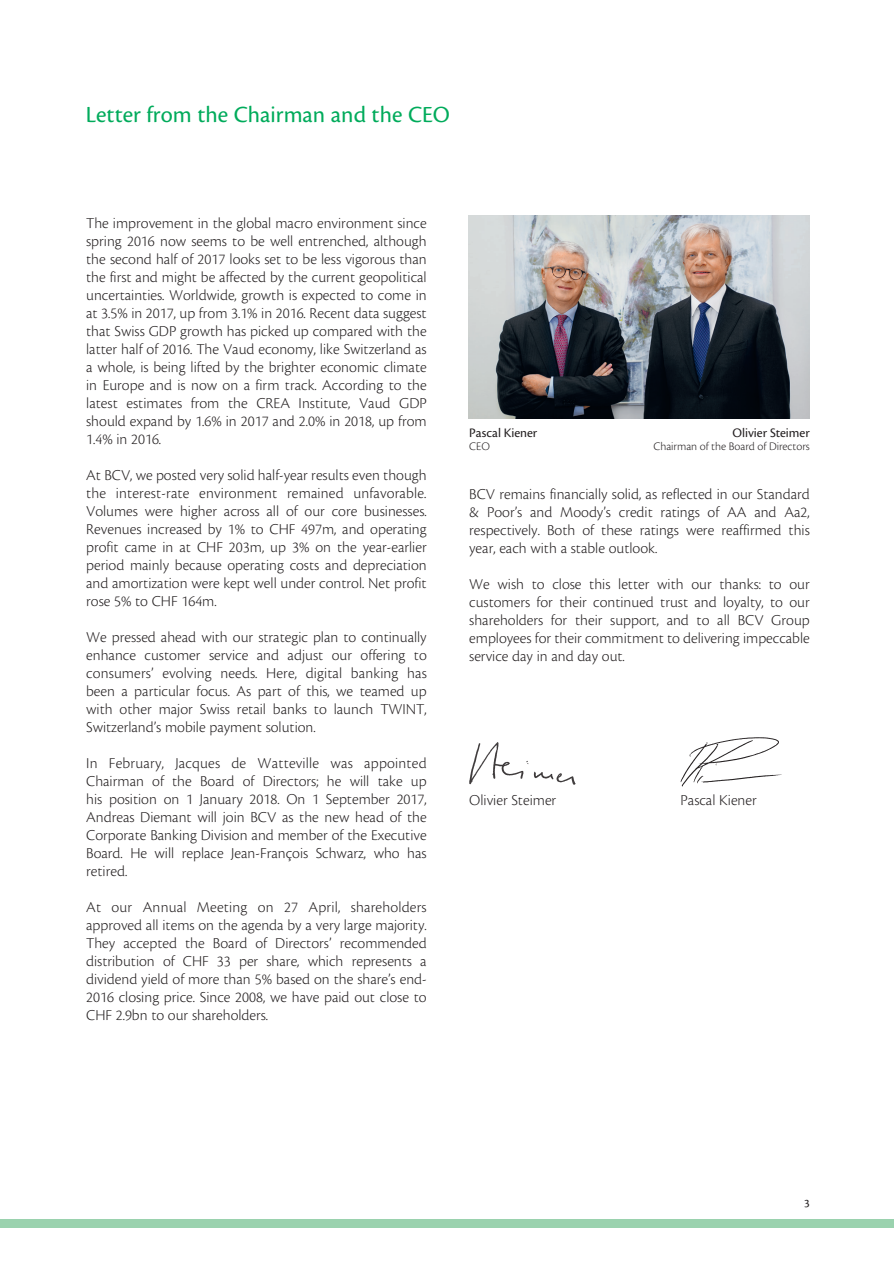
<style>
.page{position:relative;width:894px;height:1266px;background:#fff}
.page>*{position:absolute;margin:0;border:0;box-sizing:border-box;transform-origin:0 0}
.t1{font:24px "Cronos Pro";color:#00ab5b}
.t2{font:300 15.75px/18px "Cronos Pro";color:#231f20;text-align:justify}
.t3{font:13.5px "Cronos Pro";color:#231f20}
.t4{font:300 12px "Cronos Pro";color:#231f20}
.t5{font:12px "Cronos Pro";color:#231f20}
</style>
<div class="page">
<div style="left:0;top:1219px;width:893px;height:8px;background:#9ad2ae"></div>
<img style="left:469px;top:742px;width:107px;height:43px">
<img style="left:680px;top:737px;width:102px;height:50px">
<img style="left:469px;top:215px;width:340px;height:203px">
<h1 class="t1" style="left:86px;top:100px;width:365px">Letter from the Chairman and the CEO</h1>
<p class="t2" style="left:86px;top:213px;width:342px">The improvement in the global macro environment since spring 2016 now seems to be well entrenched, although the second half of 2017 looks set to be less vigorous than the first and might be affected by the current geopolitical uncertainties. Worldwide, growth is expected to come in at 3.5% in 2017, up from 3.1% in 2016. Recent data suggest that Swiss GDP growth has picked up compared with the latter half of 2016. The Vaud economy, like Switzerland as a whole, is being lifted by the brighter economic climate in Europe and is now on a firm track. According to the latest estimates from the CREA Institute, Vaud GDP should expand by 1.6% in 2017 and 2.0% in 2018, up from 1.4% in 2016.</p>
<p class="t2" style="left:86px;top:465px;width:342px">At BCV, we posted very solid half-year results even though the interest-rate environment remained unfavorable.<br>Volumes were higher across all of our core businesses.<br>Revenues increased by 1% to CHF 497m, and operating profit came in at CHF 203m, up 3% on the year-earlier period mainly because operating costs and depreciation and amortization were kept well under control. Net profit rose 5% to CHF 164m.</p>
<p class="t2" style="left:86px;top:627px;width:342px">We pressed ahead with our strategic plan to continually enhance customer service and adjust our offering to consumers’ evolving needs. Here, digital banking has been a particular focus. As part of this, we teamed up with other major Swiss retail banks to launch TWINT, Switzerland’s mobile payment solution.</p>
<p class="t2" style="left:86px;top:753px;width:342px">In February, Jacques de Watteville was appointed Chairman of the Board of Directors; he will take up his position on 1 January 2018. On 1 September 2017, Andreas Diemant will join BCV as the new head of the Corporate Banking Division and member of the Executive Board. He will replace Jean-François Schwarz, who has retired.</p>
<p class="t2" style="left:86px;top:897px;width:342px">At our Annual Meeting on 27 April, shareholders approved all items on the agenda by a very large majority.<br>They accepted the Board of Directors’ recommended distribution of CHF 33 per share, which represents a dividend yield of more than 5% based on the share’s end-2016 closing price. Since 2008, we have paid out close to CHF 2.9bn to our shareholders.</p>
<p class="t3" style="left:469px;top:424px;width:70px">Pascal Kiener</p>
<p class="t4" style="left:469px;top:439px;width:22px">CEO</p>
<p class="t3" style="left:732px;top:424px;width:79px">Olivier Steimer</p>
<p class="t4" style="left:653px;top:439px;width:158px">Chairman of the Board of Directors</p>
<p class="t2" style="left:469px;top:484px;width:342px">BCV remains financially solid, as reflected in our Standard &amp; Poor’s and Moody’s credit ratings of AA and Aa2, respectively. Both of these ratings were reaffirmed this year, each with a stable outlook.</p>
<p class="t2" style="left:469px;top:574px;width:342px">We wish to close this letter with our thanks: to our customers for their continued trust and loyalty, to our shareholders for their support, and to all BCV Group employees for their commitment to delivering impeccable service day in and day out.</p>
<p class="t2" style="left:469px;top:790px;width:88px">Olivier Steimer</p>
<p class="t2" style="left:680px;top:790px;width:78px">Pascal Kiener</p>
<p class="t5" style="left:803px;top:1196px;width:7px">3</p>
</div>
